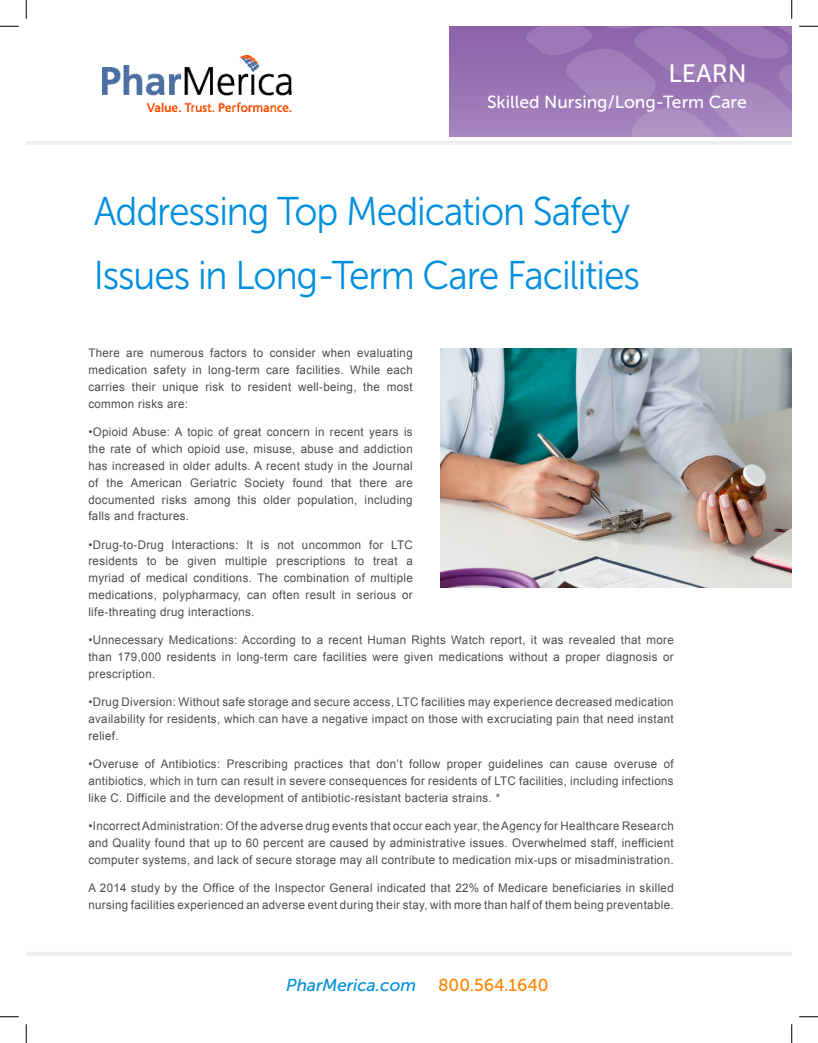
<style>
.page{position:relative;width:818px;height:1043px;background:#fff}
.page>*{position:absolute;margin:0;border:0;box-sizing:border-box;transform-origin:0 0}
.Header_1{font:40px "Museo Sans 300";letter-spacing:-.03em;color:#008fde;scale:.93 1}
.t1{font:25px "Museo Sans 500";color:#fff}
.t2{font:17.5px "Museo Sans 500";color:#fff}
.t3{font:italic 17.25px "Museo Sans 500";color:#008fde}
.t4{font:17.25px "Museo Sans 500";color:#ff8200}
.Normal_Paragraph{font:11.88px/16.9px "Arial";letter-spacing:.03em;color:#4b4c4d;text-align:justify}
</style>
<div class="page">
<hr style="left:26px;top:141px;width:765px;height:4px;background:#eeeeef">
<hr style="left:26px;top:952px;width:765px;height:3px;background:#eeeeef">
<div style="left:449px;top:26px;width:342px;height:111px;background:linear-gradient(to bottom,#8a60a9,#a586bd)"></div>
<svg style="left:521px;top:26px;width:270px;height:111px;background:#9e7bb8"></svg>
<img style="left:103px;top:55px;width:188px;height:56px">
<img style="left:441px;top:348px;width:350px;height:240px">
<svg style="left:0;top:25px;width:19px;height:2px"></svg>
<svg style="left:799px;top:25px;width:19px;height:2px"></svg>
<svg style="left:0;top:1016px;width:19px;height:1px"></svg>
<svg style="left:799px;top:1016px;width:19px;height:1px"></svg>
<svg style="left:25px;top:0;width:2px;height:19px"></svg>
<svg style="left:25px;top:1024px;width:2px;height:18px"></svg>
<svg style="left:791px;top:0;width:1px;height:19px"></svg>
<svg style="left:791px;top:1024px;width:1px;height:18px"></svg>
<h2 class="t1" style="left:668px;top:59px;width:80px">LEARN</h2>
<h3 class="t2" style="left:487px;top:92px;width:261px">Skilled Nursing/Long-Term Care</h3>
<p class="Header_1" style="left:94px;top:189px;width:578px">Addressing Top Medication Safety</p>
<p class="Header_1" style="left:94px;top:254px;width:589px">Issues in Long-Term Care Facilities</p>
<p class="Normal_Paragraph" style="left:88px;top:345px;width:326px">There are numerous factors to consider when evaluating medication safety in long-term care facilities. While each carries their unique risk to resident well-being, the most common risks are:</p>
<p class="Normal_Paragraph" style="left:88px;top:423px;width:326px">•Opioid Abuse: A topic of great concern in recent years is the rate of which opioid use, misuse, abuse and addiction has increased in older adults. A recent study in the Journal of the American Geriatric Society found that there are documented risks among this older population, including falls and fractures.</p>
<p class="Normal_Paragraph" style="left:88px;top:536px;width:326px">•Drug-to-Drug Interactions: It is not uncommon for LTC residents to be given multiple prescriptions to treat a myriad of medical conditions. The combination of multiple medications, polypharmacy, can often result in serious or life-threating drug interactions.</p>
<p class="Normal_Paragraph" style="left:88px;top:631px;width:586px">•Unnecessary Medications: According to a recent Human Rights Watch report, it was revealed that more than 179,000 residents in long-term care facilities were given medications without a proper diagnosis or prescription.</p>
<p class="Normal_Paragraph" style="left:88px;top:693px;width:586px">•Drug Diversion: Without safe storage and secure access, LTC facilities may experience decreased medication availability for residents, which can have a negative impact on those with excruciating pain that need instant relief.</p>
<p class="Normal_Paragraph" style="left:88px;top:755px;width:586px">•Overuse of Antibiotics: Prescribing practices that don’t follow proper guidelines can cause overuse of antibiotics, which in turn can result in severe consequences for residents of LTC facilities, including infections like C. Difficile and the development of antibiotic-resistant bacteria strains. *</p>
<p class="Normal_Paragraph" style="left:88px;top:817px;width:586px">•Incorrect Administration: Of the adverse drug events that occur each year, the Agency for Healthcare Research and Quality found that up to 60 percent are caused by administrative issues. Overwhelmed staff, inefficient computer systems, and lack of secure storage may all contribute to medication mix-ups or misadministration.</p>
<p class="Normal_Paragraph" style="left:88px;top:879px;width:586px">A 2014 study by the Office of the Inspector General indicated that 22% of Medicare beneficiaries in skilled nursing facilities experienced an adverse event during their stay, with more than half of them being preventable.</p>
<h3 class="t3" style="left:286px;top:975px;width:131px">PharMerica.com</h3>
<h3 class="t4" style="left:438px;top:975px;width:112px">800.564.1640</h3>
</div>
